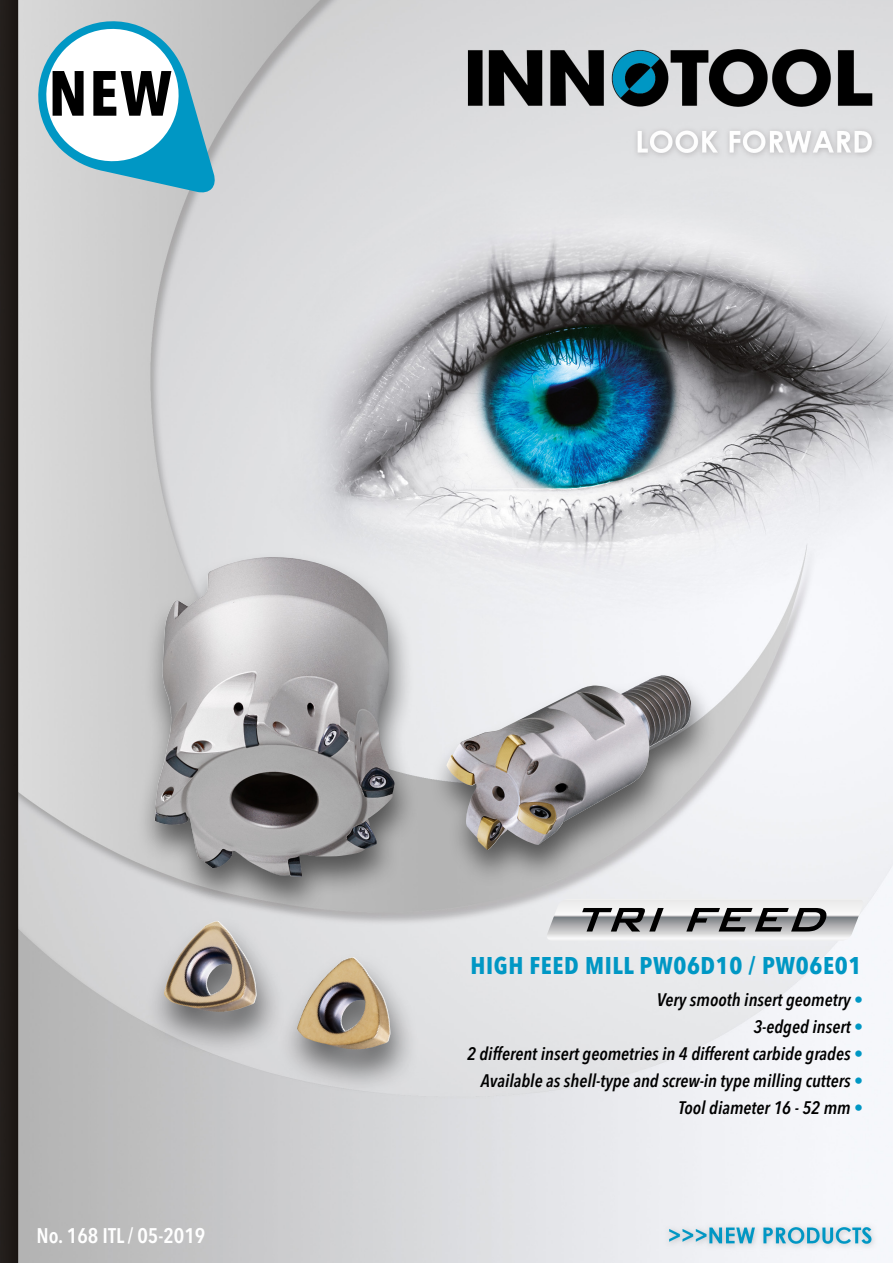
<style>
.page{position:relative;width:893px;height:1263px;background:#fff}
.page>*{position:absolute;margin:0;border:0;box-sizing:border-box;transform-origin:0 0}
.t1{font:700 condensed 63.15px "Avenir Next LT Pro";color:#000}
.t2{font:700 condensed 24px "Avenir Next LT Pro";letter-spacing:.025em;color:#0097c4}
.t3{font:600 condensed 21px "Avenir Next LT Pro";color:#fff}
.t4{font:italic 600 condensed 18px/27px "Avenir Next LT Pro";color:#000;text-align:right}
.s1{color:#0097c4}
</style>
<div class="page">
<img style="left:0;top:0;width:893px;height:1263px">
<svg style="left:30px;top:13px;width:186px;height:180px"></svg>
<svg style="left:546px;top:899px;width:318px;height:42px"></svg>
<div style="left:136px;top:552px;width:283px;height:364px;background:#000;opacity:.55"></div>
<img style="left:155px;top:557px;width:210px;height:320px">
<div style="left:429px;top:671px;width:288px;height:217px;background:#000;opacity:.55"></div>
<img style="left:446px;top:675px;width:241px;height:175px">
<div style="left:144px;top:916px;width:141px;height:140px;background:#000;opacity:.55"></div>
<img style="left:164px;top:921px;width:93px;height:91px">
<div style="left:277px;top:952px;width:142px;height:142px;background:#000;opacity:.55"></div>
<img style="left:297px;top:957px;width:94px;height:92px">
<h1 class="t1" style="left:48px;top:55px;width:125px">NEW</h1>
<p class="t3" style="left:36px;top:1222px;width:171px">No. 168 ITL / 05-2019</p>
<h2 class="t2" style="left:470px;top:951px;width:392px">HIGH FEED MILL PW06D10 / PW06E01</h2>
<p class="t4" style="left:467px;top:986px;width:398px">Very smooth insert geometry <span class="s1">•<br></span>3-edged insert <span class="s1">•<br></span>2 different insert geometries in 4 different carbide grades <span class="s1">• </span>Available as shell-type and screw-in type milling cutters <span class="s1">• </span>Tool diameter 16 - 52 mm <span class="s1">•</span></p>
</div>
